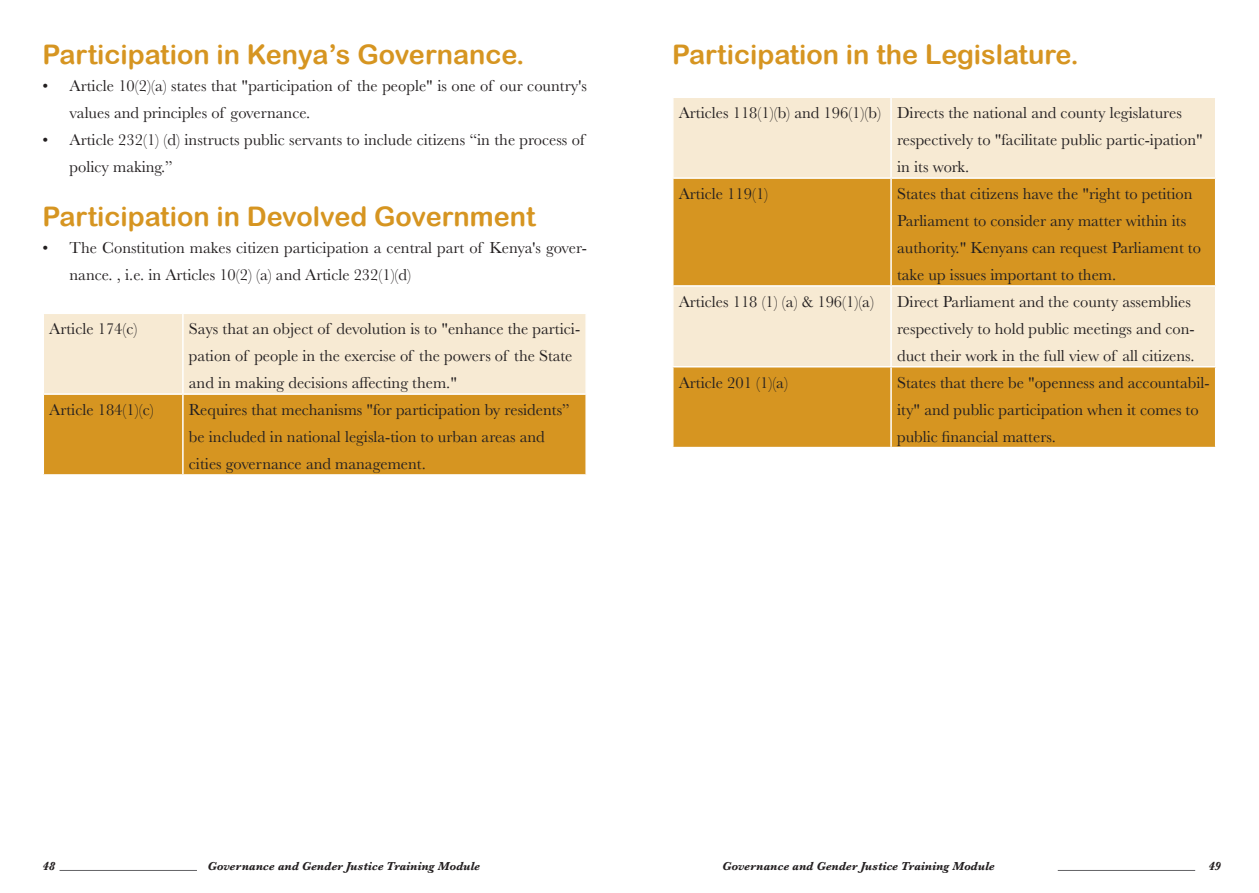
<style>
.page{position:relative;width:1259px;height:893px;background:#fff}
.page>*{position:absolute;margin:0;border:0;box-sizing:border-box;transform-origin:0 0}
.t1{font:27px "Arial Rounded MT Bold";color:#d69521}
.t2{font:16.5px/27px "Baskerville";color:#231f20}
.t3{font:italic 700 12px "Baskerville";color:#231f20}
</style>
<div class="page">
<hr style="left:1057px;top:870px;width:138px;height:1px;background:#636366">
<hr style="left:60px;top:870px;width:137px;height:1px;background:#636366">
<svg style="left:44px;top:314px;width:541px;height:160px;background:#e6bf7a"></svg>
<hr style="left:182px;top:314px;width:2px;height:79px;background:#fff">
<hr style="left:43px;top:393px;width:140px;height:2px;background:#fff">
<hr style="left:183px;top:393px;width:404px;height:2px;background:#fff">
<hr style="left:182px;top:395px;width:2px;height:79px;background:#fff">
<div style="left:673px;top:98px;width:542px;height:79px;background:#f7ead3"></div>
<svg style="left:673px;top:179px;width:542px;height:268px;background:#e0ae57"></svg>
<hr style="left:890px;top:98px;width:2px;height:79px;background:#fff">
<hr style="left:890px;top:179px;width:2px;height:106px;background:#fff">
<hr style="left:672px;top:285px;width:219px;height:2px;background:#fff">
<hr style="left:891px;top:285px;width:325px;height:2px;background:#fff">
<hr style="left:890px;top:287px;width:2px;height:79px;background:#fff">
<hr style="left:672px;top:366px;width:219px;height:1px;background:#fff">
<hr style="left:891px;top:366px;width:325px;height:1px;background:#fff">
<hr style="left:890px;top:367px;width:2px;height:80px;background:#fff">
<h1 class="t1" style="left:43px;top:38px;width:484px">Participation in Kenya’s Governance.</h1>
<p class="t2" style="left:70px;top:72px;width:519px;text-indent:-27px">• Article 10(2)(a) states that "participation of the people" is one of our country's values and principles of governance.</p>
<p class="t2" style="left:70px;top:126px;width:516px;text-indent:-27px">• Article 232(1) (d) instructs public servants to include citizens “in the process of policy making.”</p>
<h1 class="t1" style="left:43px;top:200px;width:495px">Participation in Devolved Government</h1>
<p class="t2" style="left:70px;top:234px;width:519px;text-indent:-27px">• The Constitution makes citizen participation a central part of Kenya's gover&shy;nance. , i.e. in Articles 10(2) (a) and Article 232(1)(d)</p>
<p class="t2" style="left:49px;top:315px;width:90px">Article 174(c)</p>
<p class="t2" style="left:189px;top:315px;width:393px">Says that an object of devolution is to "enhance the partici&shy;pation of people in the exercise of the powers of the State and in making decisions affecting them."</p>
<p class="t2" style="left:49px;top:396px;width:106px">Article 184(1)(c)</p>
<p class="t2" style="left:189px;top:396px;width:382px">Requires that mechanisms "for participation by residents” be included in national legisla-tion to urban areas and cities governance and management.</p>
<h1 class="t1" style="left:672px;top:38px;width:408px">Participation in the Legislature.</h1>
<p class="t2" style="left:679px;top:99px;width:504px">Articles 118(1)(b) and 196(1)(b) Directs the national and county legislatures</p>
<p class="t2" style="left:897px;top:126px;width:307px">respectively to "facilitate public partic-ipation"</p>
<p class="t2" style="left:897px;top:153px;width:74px">in its work.</p>
<p class="t2" style="left:679px;top:180px;width:91px">Article 119(1)</p>
<p class="t2" style="left:897px;top:180px;width:305px">States that citizens have the "right to petition Parliament to consider any matter within its authority." Kenyans can request Parliament to take up issues important to them.</p>
<p class="t2" style="left:679px;top:288px;width:197px">Articles 118 (1) (a) &amp; 196(1)(a)</p>
<p class="t2" style="left:897px;top:288px;width:299px">Direct Parliament and the county assemblies respectively to hold public meetings and con&shy;duct their work in the full view of all citizens.</p>
<p class="t2" style="left:679px;top:369px;width:111px">Article 201 (1)(a)</p>
<p class="t2" style="left:897px;top:369px;width:314px">States that there be "openness and accountabil&shy;ity" and public participation when it comes to public financial matters.</p>
<p class="t3" style="left:43px;top:858px;width:14px">48</p>
<p class="t3" style="left:208px;top:858px;width:274px">Governance and Gender Justice Training Module</p>
<p class="t3" style="left:722px;top:858px;width:274px">Governance and Gender Justice Training Module</p>
<p class="t3" style="left:1208px;top:858px;width:14px">49</p>
</div>
